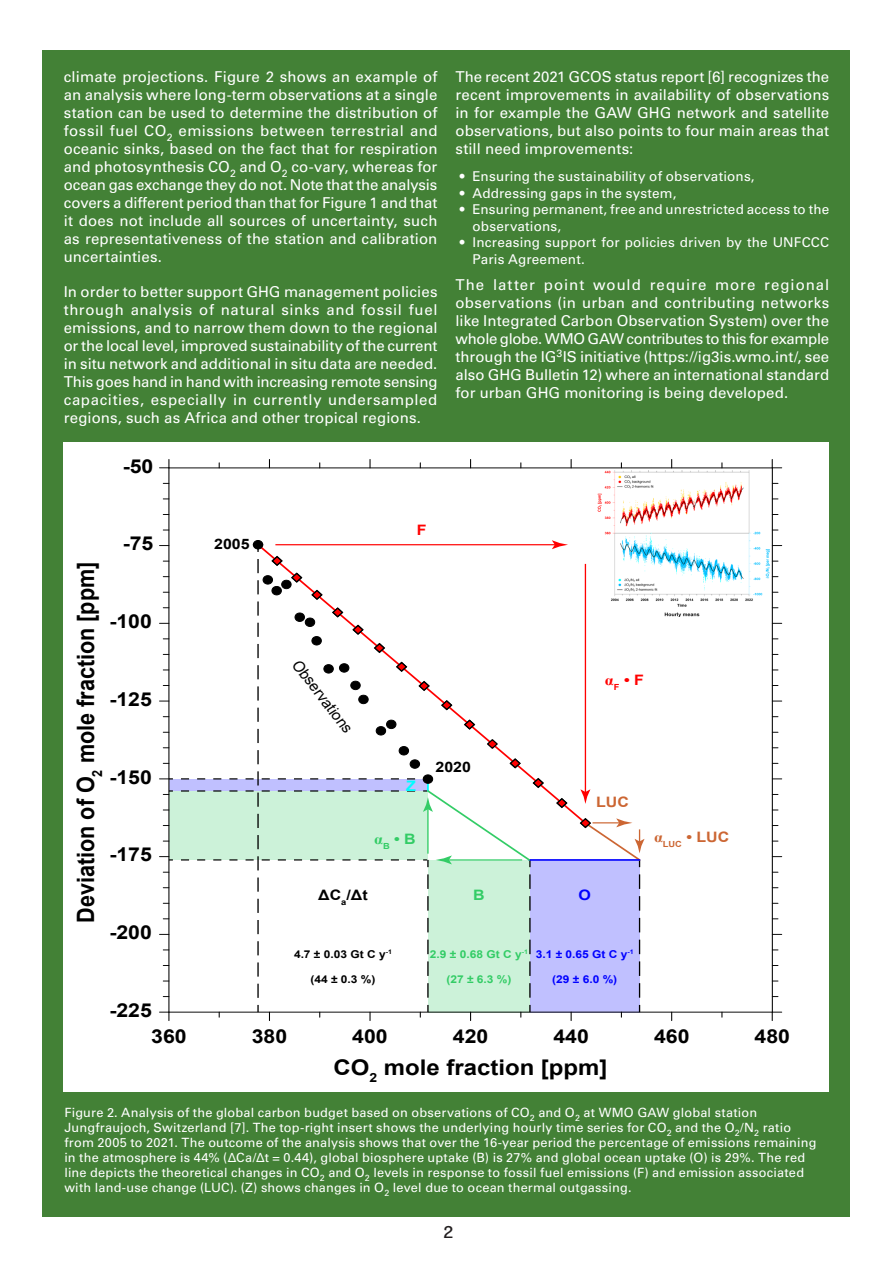
<style>
.page{position:relative;width:893px;height:1263px;background:#fff}
.page>*{position:absolute;margin:0;border:0;box-sizing:border-box;transform-origin:0 0}
.t1{font:700 24px "Arial";color:#000;scale:.9 1}
.t2{font:700 21.6px "Arial";color:#000;scale:1.11 1}
.t3{font:700 19.2px "Arial";color:#000;scale:1.11 1}
.GGB_-_Page_numbers{font:500 18px "PF Bague Sans Pro";color:#231f20}
.t4{font:15.45px "Arial";color:#000}
.Body_text_on_page_1{font:15px/18px "Univers LTCYR 55 Roman";letter-spacing:.005em;color:#fff;text-align:justify}
.t5{font:700 14.4px "Arial";color:#000;scale:1.11 1}
.t6{font:700 14.4px "Arial";color:#c63;scale:1.11 1}
.t7{font:700 14.4px "Arial";color:#f00;scale:1.11 1}
.t8{font:700 14.4px "Arial";color:#3c6;scale:1.11 1}
.t9{font:700 14.4px "Arial";color:#00f;scale:1.11 1}
.t10{font:700 14.4px "Arial";color:#0ff;scale:1.11 1}
.Indent{font:13.5px/16.5px "Univers LTCYR 55 Roman";letter-spacing:.01em;color:#fff}
.GGB_-_White_caption{font:12.75px/15px "Univers LTCYR 55 Roman";letter-spacing:.015em;color:#fff}
.t11{font:700 10.8px "Arial";color:#000;scale:1.11 1}
.t12{font:700 10.8px "Arial";color:#3c6;scale:1.11 1}
.t13{font:700 10.8px "Arial";color:#00f;scale:1.11 1}
.t14{font:700 8.4px "Arial";color:#c63;scale:1.11 1}
.s1{font-family:"Times New Roman"}
</style>
<div class="page">
<div style="left:43px;top:50px;width:807px;height:1166px;background:#438136"></div>
<div style="left:64px;top:443px;width:765px;height:649px;background:#fff"></div>
<div style="left:530px;top:860px;width:110px;height:152px;background:#c0c0ff"></div>
<div style="left:169px;top:791px;width:258px;height:69px;background:#ccf2d9"></div>
<div style="left:169px;top:779px;width:258px;height:12px;background:#c0c0ff"></div>
<svg style="left:639px;top:874px;width:1px;height:138px"></svg>
<hr style="left:169px;top:468px;width:603px;height:1px;background:#000">
<hr style="left:169px;top:1012px;width:603px;height:1px;background:#000">
<hr style="left:772px;top:468px;width:1px;height:544px;background:#000">
<svg style="left:772px;top:1012px;width:10px;height:8px"></svg>
<svg style="left:772px;top:459px;width:10px;height:9px"></svg>
<hr style="left:169px;top:468px;width:1px;height:544px;background:#000">
<svg style="left:160px;top:1012px;width:10px;height:8px"></svg>
<svg style="left:160px;top:856px;width:13px;height:4px"></svg>
<svg style="left:160px;top:778px;width:13px;height:1px"></svg>
<svg style="left:160px;top:459px;width:10px;height:9px"></svg>
<svg style="left:163px;top:790px;width:10px;height:5px"></svg>
<svg style="left:545px;top:545px;width:42px;height:274px"></svg>
<svg style="left:555px;top:797px;width:13px;height:12px"></svg>
<hr style="left:529px;top:859px;width:111px;height:2px;background:#00f">
<hr style="left:275px;top:544px;width:282px;height:1px;background:#f00">
<svg style="left:552px;top:540px;width:16px;height:9px"></svg>
<hr style="left:585px;top:564px;width:1px;height:230px;background:#f00">
<svg style="left:580px;top:789px;width:10px;height:15px"></svg>
<svg style="left:579px;top:817px;width:65px;height:50px"></svg>
<svg style="left:181px;top:540px;width:364px;height:480px"></svg>
<img style="left:597px;top:470px;width:173px;height:146px">
<p class="Body_text_on_page_1" style="left:64px;top:67px;width:375px">climate projections. Figure 2 shows an example of an analysis where long-term observations at a single station can be used to determine the distribution of fossil fuel CO<sub>2</sub> emissions between terrestrial and oceanic sinks, based on the fact that for respiration and photosynthesis CO<sub>2</sub> and O<sub>2</sub> co-vary, whereas for ocean gas exchange they do not. Note that the analysis covers a different period than that for Figure 1 and that it does not include all sources of uncertainty, such as representativeness of the station and calibration uncertainties.</p>
<p class="Body_text_on_page_1" style="left:64px;top:282px;width:375px">In order to better support GHG management policies through analysis of natural sinks and fossil fuel emissions, and to narrow them down to the regional or the local level, improved sustainability of the current in situ network and additional in situ data are needed.<br>This goes hand in hand with increasing remote sensing capacities, especially in currently undersampled regions, such as Africa and other tropical regions.</p>
<p class="t3" style="left:123px;top:452px;width:29px">-50</p>
<p class="Body_text_on_page_1" style="left:455px;top:67px;width:375px">The recent 2021 GCOS status report [6] recognizes the recent improvements in availability of observations in for example the GAW GHG network and satellite observations, but also points to four main areas that still need improvements:</p>
<p class="Indent" style="left:460px;top:168px;width:296px">• Ensuring the sustainability of observations,</p>
<p class="Indent" style="left:460px;top:184px;width:218px">• Addressing gaps in the system,</p>
<p class="Indent" style="left:472px;top:201px;width:358px;text-indent:-13px">• Ensuring permanent, free and unrestricted access to the observations,</p>
<p class="Indent" style="left:472px;top:234px;width:358px;text-indent:-13px">• Increasing support for policies driven by the UNFCCC<br>Paris Agreement.</p>
<p class="Body_text_on_page_1" style="left:455px;top:275px;width:375px">The latter point would require more regional observations (in urban and contributing networks like Integrated Carbon Observation System) over the whole globe. WMO GAW contributes to this for example through the IG<sup>3</sup>IS initiative (https://ig3is.wmo.int/, see also GHG Bulletin 12) where an international standard for urban GHG monitoring is being developed.</p>
<p class="t3" style="left:123px;top:530px;width:29px">-75</p>
<p class="t5" style="left:214px;top:534px;width:33px">2005</p>
<p class="t7" style="left:417px;top:520px;width:10px">F</p>
<h1 class="t1" style="left:69px;top:923px;width:403px;rotate:-90deg">Deviation of O<sub>2</sub> mole fraction [ppm]</h1>
<p class="t3" style="left:109px;top:608px;width:40px">-100</p>
<p class="t3" style="left:109px;top:685px;width:40px">-125</p>
<p class="t3" style="left:109px;top:763px;width:40px">-150</p>
<p class="t3" style="left:109px;top:841px;width:40px">-175</p>
<p class="t3" style="left:109px;top:919px;width:40px">-200</p>
<p class="t3" style="left:109px;top:996px;width:40px">-225</p>
<p class="t4" style="left:304px;top:655px;width:89px;rotate:52deg">Observations</p>
<p class="t10" style="left:406px;top:776px;width:10px">Z</p>
<p class="t5" style="left:435px;top:757px;width:33px">2020</p>
<p class="t7" style="left:605px;top:670px;width:36px"><span class="s1">α</span><sub>F</sub> • F</p>
<p class="t6" style="left:596px;top:792px;width:31px">LUC</p>
<p class="t8" style="left:374px;top:829px;width:39px"><span class="s1">α</span><sub>B</sub> • B</p>
<p class="t6" style="left:686px;top:827px;width:40px">• LUC</p>
<p class="t14" style="left:654px;top:838px;width:27px"><sup>α</sup>LUC</p>
<p class="t5" style="left:318px;top:884px;width:46px">ΔC<sub>a</sub>/Δt</p>
<p class="t11" style="left:294px;top:946px;width:90px">4.7 ± 0.03 Gt C y<sup>-1</sup></p>
<p class="t11" style="left:310px;top:972px;width:60px">(44 ± 0.3 %)</p>
<p class="t8" style="left:473px;top:884px;width:12px">B</p>
<p class="t9" style="left:579px;top:884px;width:13px">O</p>
<p class="t12" style="left:430px;top:946px;width:90px">2.9 ± 0.68 Gt C y<sup>-1</sup></p>
<p class="t12" style="left:446px;top:972px;width:60px">(27 ± 6.3 %)</p>
<p class="t13" style="left:536px;top:946px;width:90px">3.1 ± 0.65 Gt C y<sup>-1</sup></p>
<p class="t13" style="left:552px;top:972px;width:60px">(29 ± 6.0 %)</p>
<p class="t3" style="left:151px;top:1023px;width:33px">360</p>
<p class="t3" style="left:252px;top:1023px;width:33px">380</p>
<p class="t3" style="left:352px;top:1023px;width:33px">400</p>
<p class="t3" style="left:453px;top:1023px;width:33px">420</p>
<p class="t3" style="left:553px;top:1023px;width:33px">440</p>
<p class="t3" style="left:654px;top:1023px;width:33px">460</p>
<p class="t3" style="left:755px;top:1023px;width:33px">480</p>
<h2 class="t2" style="left:334px;top:1052px;width:248px">CO<sub>2</sub> mole fraction [ppm]</h2>
<p class="GGB_-_White_caption" style="left:64px;top:1104px;width:754px">Figure 2. Analysis of the global carbon budget based on observations of CO<sub>2</sub> and O<sub>2</sub> at WMO GAW global station Jungfraujoch, Switzerland [7]. The top-right insert shows the underlying hourly time series for CO<sub>2</sub> and the O<sub>2</sub>/N<sub>2</sub> ratio from 2005 to 2021. The outcome of the analysis shows that over the 16-year period the percentage of emissions remaining in the atmosphere is 44% (ΔCa/Δt = 0.44), global biosphere uptake (B) is 27% and global ocean uptake (O) is 29%. The red line depicts the theoretical changes in CO<sub>2</sub> and O<sub>2</sub> levels in response to fossil fuel emissions (F) and emission associated with land-use change (LUC). (Z) shows changes in O<sub>2</sub> level due to ocean thermal outgassing.</p>
<p class="GGB_-_Page_numbers" style="left:444px;top:1221px;width:12px">2</p>
</div>
